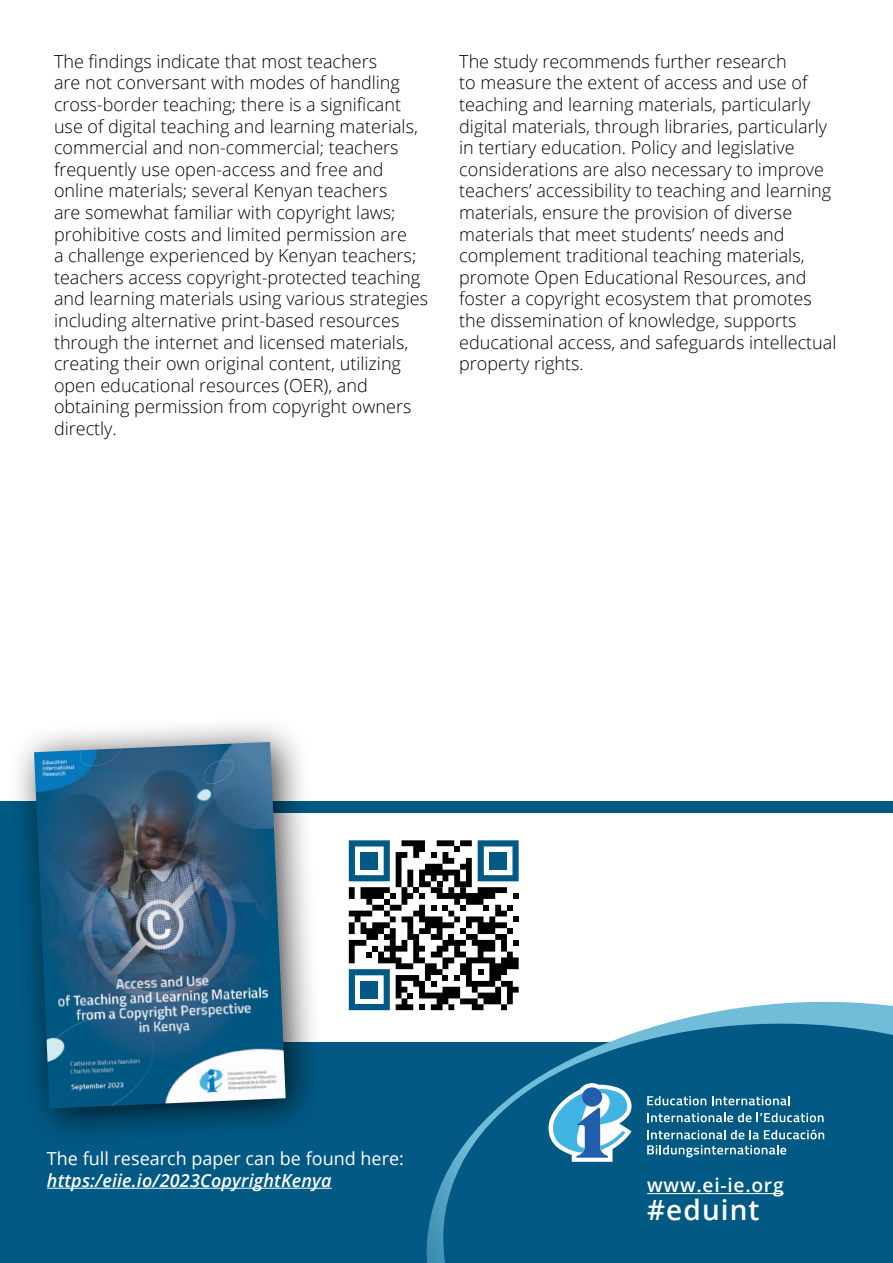
<style>
.page{position:relative;width:893px;height:1263px;background:#fff}
.page>*{position:absolute;margin:0;border:0;box-sizing:border-box;transform-origin:0 0}
.t1{font:600 27.9px "Open Sans";letter-spacing:.04em;color:#fff}
.t2{font:600 19.2px "Open Sans";letter-spacing:.04em;color:#fff}
.t3{font:300 18px/21.6px "Open Sans";color:#000}
.t4{font:18px/21.6px "Open Sans";color:#fff}
.s1{font-weight:600;font-style:italic}
</style>
<div class="page">
<div style="left:0;top:801px;width:893px;height:462px;background:#025984"></div>
<div style="left:93px;top:813px;width:800px;height:229px;background:#fff"></div>
<hr style="left:47px;top:1188px;width:285px;height:1px;background:#fff">
<div style="left:7px;top:715px;width:317px;height:432px;background:#000;opacity:.75"></div>
<img style="left:34px;top:742px;width:252px;height:366px">
<svg style="left:380px;top:1001px;width:513px;height:262px"></svg>
<svg style="left:647px;top:1096px;width:59px;height:9px"></svg>
<svg style="left:712px;top:1096px;width:78px;height:9px"></svg>
<svg style="left:647px;top:1113px;width:177px;height:9px"></svg>
<svg style="left:647px;top:1129px;width:177px;height:10px"></svg>
<svg style="left:647px;top:1145px;width:139px;height:12px"></svg>
<svg style="left:549px;top:1083px;width:83px;height:79px"></svg>
<hr style="left:647px;top:1193px;width:137px;height:1px;background:#fff">
<svg style="left:349px;top:840px;width:170px;height:170px"></svg>
<div style="left:361px;top:981px;width:17px;height:17px;background:#025984"></div>
<p class="t3" style="left:54px;top:50px;width:376px">The findings indicate that most teachers<br>are not conversant with modes of handling cross-border teaching; there is a significant use of digital teaching and learning materials, commercial and non-commercial; teachers frequently use open-access and free and online materials; several Kenyan teachers<br>are somewhat familiar with copyright laws; prohibitive costs and limited permission are<br>a challenge experienced by Kenyan teachers; teachers access copyright-protected teaching and learning materials using various strategies including alternative print-based resources through the internet and licensed materials, creating their own original content, utilizing open educational resources (OER), and obtaining permission from copyright owners directly.</p>
<p class="t3" style="left:459px;top:50px;width:379px">The study recommends further research<br>to measure the extent of access and use of teaching and learning materials, particularly digital materials, through libraries, particularly in tertiary education. Policy and legislative considerations are also necessary to improve teachers’ accessibility to teaching and learning materials, ensure the provision of diverse materials that meet students’ needs and complement traditional teaching materials, promote Open Educational Resources, and foster a copyright ecosystem that promotes the dissemination of knowledge, supports educational access, and safeguards intellectual property rights.</p>
<p class="t4" style="left:47px;top:1147px;width:358px">The full research paper can be found here: <span class="s1">https:/eiie.io/2023CopyrightKenya</span></p>
<p class="t2" style="left:647px;top:1172px;width:138px">www.ei-ie.org</p>
<p class="t1" style="left:647px;top:1191px;width:114px">#eduint</p>
</div>
